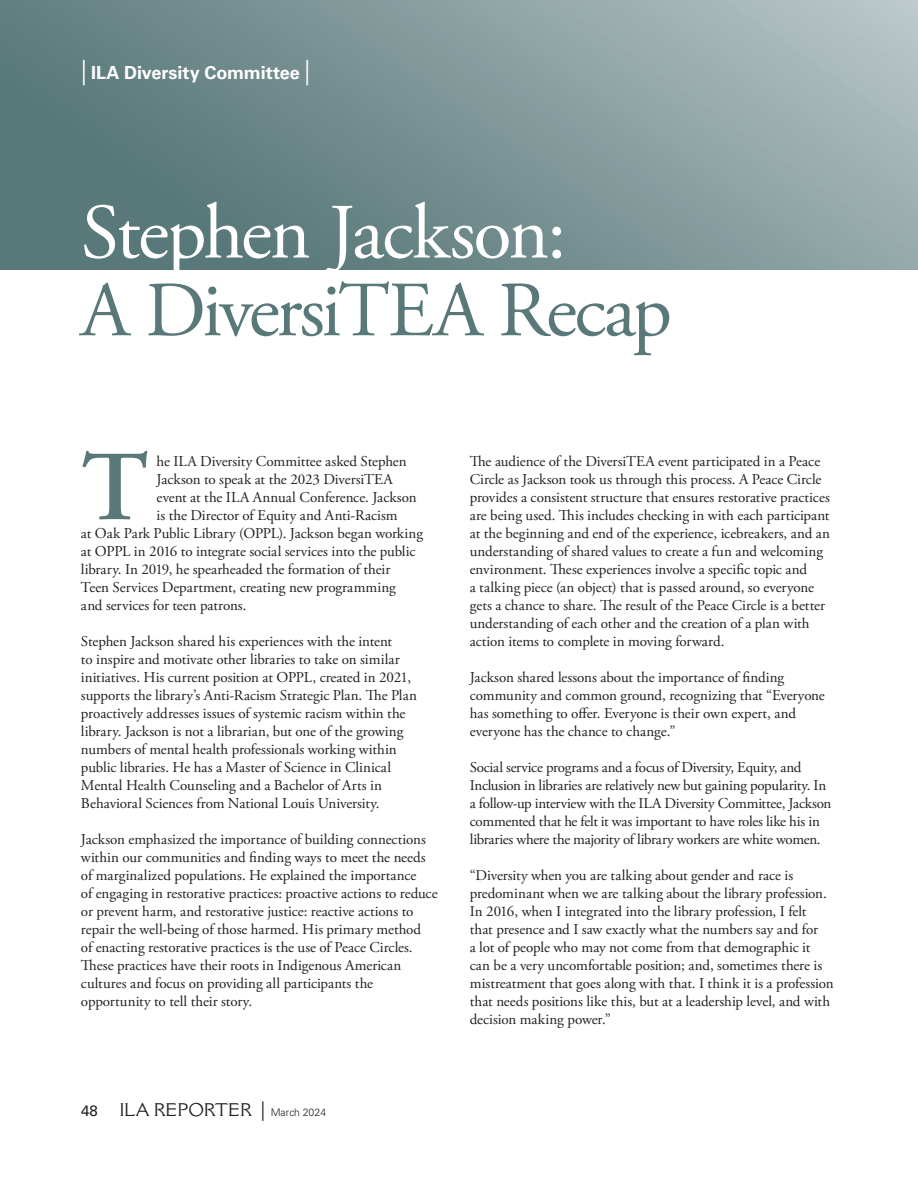
<style>
.page{position:relative;width:918px;height:1188px;background:#fff}
.page>*{position:absolute;margin:0;border:0;box-sizing:border-box;transform-origin:0 0}
.t1{font:600 99px "Adobe Garamond Pro";color:#597879}
.t2{font:78px "Adobe Garamond Pro";letter-spacing:-.04em;color:#597879}
.t3{font:78px "Adobe Garamond Pro";letter-spacing:-.03em;color:#fff}
.t4{font:18px "Cantoria MT Std";color:#231f20}
.t5{font:700 18px "Univers LT Std";color:#fff}
.t6{font:15px/18px "Adobe Garamond Pro";letter-spacing:-.005em;color:#231f20}
.s1{font-weight:300;font-size:25.5px}
.s2{font-family:"Univers LT Std";font-size:15px}
.s3{font-family:"Univers LT Std";font-weight:300;font-size:19.5px}
.s4{font-family:"Univers LT Std";font-weight:300;font-size:10.5px}
</style>
<div class="page">
<svg style="left:0;top:0;width:918px;height:270px;background:#7c9596"></svg>
<p class="t5" style="left:81px;top:63px;width:231px"><span class="s1">|</span> ILA Diversity Committee <span class="s1">|</span></p>
<p class="t3" style="left:81px;top:186px;width:487px">Stephen Jackson:</p>
<p class="t2" style="left:81px;top:264px;width:592px">A DiversiTEA Recap</p>
<p class="t1" style="left:81px;top:431px;width:69px">T</p>
<p class="t6" style="left:157px;top:453px;width:251px">he ILA Diversity Committee asked Stephen</p>
<p class="t6" style="left:157px;top:471px;width:238px">Jackson to speak at the 2023 DiversiTEA</p>
<p class="t6" style="left:157px;top:489px;width:261px">event at the ILA Annual Conference. Jackson</p>
<p class="t6" style="left:157px;top:507px;width:242px">is the Director of Equity and Anti-Racism</p>
<p class="t6" style="left:81px;top:525px;width:344px">at Oak Park Public Library (OPPL). Jackson began working</p>
<p class="t6" style="left:81px;top:543px;width:336px">at OPPL in 2016 to integrate social services into the public</p>
<p class="t6" style="left:81px;top:561px;width:311px">library. In 2019, he spearheaded the formation of their</p>
<p class="t6" style="left:81px;top:579px;width:316px">Teen Services Department, creating new programming</p>
<p class="t6" style="left:81px;top:597px;width:167px">and services for teen patrons.</p>
<p class="t6" style="left:81px;top:633px;width:337px">Stephen Jackson shared his experiences with the intent<br>to inspire and motivate other libraries to take on similar initiatives. His current position at OPPL, created in 2021, supports the library’s Anti-Racism Strategic Plan. The Plan proactively addresses issues of systemic racism within the library. Jackson is not a librarian, but one of the growing numbers of mental health professionals working within public libraries. He has a Master of Science in Clinical Mental Health Counseling and a Bachelor of Arts in Behavioral Sciences from National Louis University.</p>
<p class="t6" style="left:81px;top:831px;width:358px">Jackson emphasized the importance of building connections within our communities and finding ways to meet the needs of marginalized populations. He explained the importance<br>of engaging in restorative practices: proactive actions to reduce or prevent harm, and restorative justice: reactive actions to repair the well-being of those harmed. His primary method<br>of enacting restorative practices is the use of Peace Circles.<br>These practices have their roots in Indigenous American cultures and focus on providing all participants the opportunity to tell their story.</p>
<p class="t4" style="left:81px;top:1099px;width:247px"><span class="s2">48</span> ILA REPORTER <span class="s3">|</span> <span class="s4">March 2024</span></p>
<p class="t6" style="left:470px;top:453px;width:362px">The audience of the DiversiTEA event participated in a Peace Circle as Jackson took us through this process. A Peace Circle provides a consistent structure that ensures restorative practices are being used. This includes checking in with each participant at the beginning and end of the experience, icebreakers, and an understanding of shared values to create a fun and welcoming environment. These experiences involve a specific topic and<br>a talking piece (an object) that is passed around, so everyone gets a chance to share. The result of the Peace Circle is a better understanding of each other and the creation of a plan with action items to complete in moving forward.</p>
<p class="t6" style="left:470px;top:669px;width:357px">Jackson shared lessons about the importance of finding community and common ground, recognizing that “Everyone has something to offer. Everyone is their own expert, and everyone has the chance to change.”</p>
<p class="t6" style="left:470px;top:759px;width:363px">Social service programs and a focus of Diversity, Equity, and Inclusion in libraries are relatively new but gaining popularity. In a follow-up interview with the ILA Diversity Committee, Jackson commented that he felt it was important to have roles like his in libraries where the majority of library workers are white women.</p>
<p class="t6" style="left:470px;top:867px;width:365px">“Diversity when you are talking about gender and race is predominant when we are talking about the library profession.<br>In 2016, when I integrated into the library profession, I felt<br>that presence and I saw exactly what the numbers say and for<br>a lot of people who may not come from that demographic it can be a very uncomfortable position; and, sometimes there is mistreatment that goes along with that. I think it is a profession that needs positions like this, but at a leadership level, and with decision making power.”</p>
</div>
